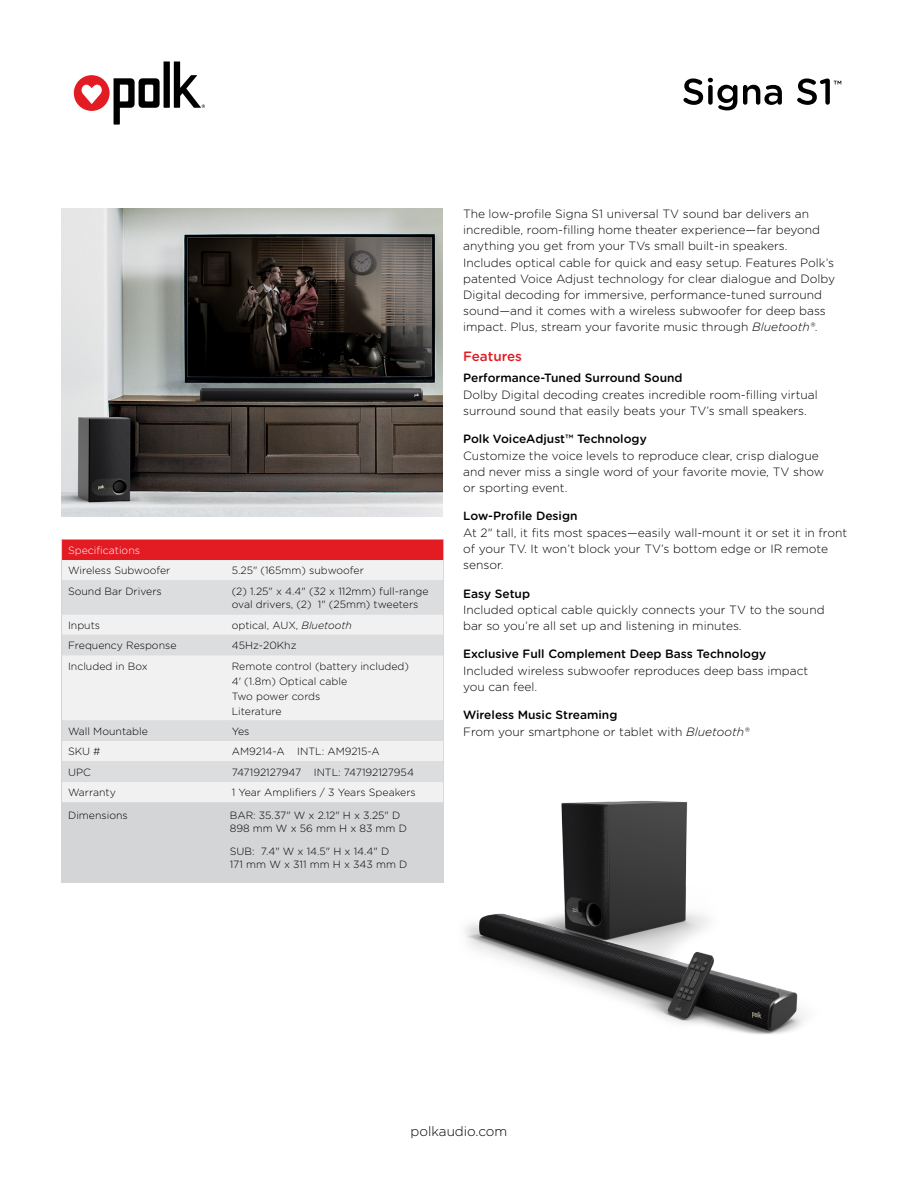
<style>
.page{position:relative;width:918px;height:1188px;background:#fff}
.page>*{position:absolute;margin:0;border:0;box-sizing:border-box;transform-origin:0 0}
.t1{font:300 13.5px "Gotham";color:#000}
.t2{font:500 13.5px "Gotham Rounded";color:#e31b23}
.t3{font:300 12px/16.2px "Gotham Rounded";color:#000}
.t4{font:500 12px "Gotham Rounded";color:#000}
.t5{font:300 10.5px/13.5px "Gotham Rounded";color:#000}
.t6{font:300 10.5px "Gotham Rounded";color:#fff}
.s1{font-style:italic}
.s2{font-weight:500}
</style>
<div class="page">
<div style="left:62px;top:539px;width:382px;height:343px;background:#d3d5d6"></div>
<div style="left:62px;top:540px;width:381px;height:20px;background:#e31b23"></div>
<div style="left:62px;top:560px;width:381px;height:242px;background:#f1f1f2"></div>
<svg style="left:62px;top:580px;width:381px;height:202px;fill:#f1f1f2"></svg>
<img style="left:62px;top:208px;width:381px;height:308px">
<img style="left:441px;top:793px;width:364px;height:242px">
<svg style="left:74px;top:62px;width:131px;height:63px"></svg>
<svg style="left:683px;top:78px;width:54px;height:32px"></svg>
<svg style="left:743px;top:85px;width:39px;height:20px"></svg>
<svg style="left:797px;top:78px;width:44px;height:27px"></svg>
<p class="t6" style="left:68px;top:543px;width:73px">Specifications</p>
<p class="t5" style="left:68px;top:564px;width:104px">Wireless Subwoofer</p>
<p class="t5" style="left:232px;top:564px;width:134px">5.25" (165mm) subwoofer</p>
<p class="t5" style="left:68px;top:584px;width:95px">Sound Bar Drivers</p>
<p class="t5" style="left:232px;top:584px;width:198px">(2) 1.25" x 4.4" (32 x 112mm) full-range oval drivers, (2) 1" (25mm) tweeters</p>
<p class="t5" style="left:68px;top:618px;width:34px">Inputs</p>
<p class="t5" style="left:232px;top:618px;width:122px">optical, AUX, <span class="s1">Bluetooth</span></p>
<p class="t5" style="left:68px;top:638px;width:110px">Frequency Response</p>
<p class="t5" style="left:232px;top:638px;width:66px">45Hz-20Khz</p>
<p class="t5" style="left:68px;top:659px;width:81px">Included in Box</p>
<p class="t5" style="left:232px;top:658px;width:179px;line-height:15px">Remote control (battery included)<br>4' (1.8m) Optical cable<br>Two power cords<br>Literature</p>
<p class="t5" style="left:68px;top:724px;width:81px">Wall Mountable</p>
<p class="t5" style="left:232px;top:724px;width:19px">Yes</p>
<p class="t5" style="left:68px;top:744px;width:34px">SKU #</p>
<p class="t5" style="left:232px;top:744px;width:149px">AM9214-A INTL: AM9215-A</p>
<p class="t5" style="left:68px;top:765px;width:24px">UPC</p>
<p class="t5" style="left:232px;top:765px;width:184px">747192127947 INTL: 747192127954</p>
<p class="t5" style="left:68px;top:785px;width:49px">Warranty</p>
<p class="t5" style="left:232px;top:785px;width:186px">1 Year Amplifiers / 3 Years Speakers</p>
<p class="t5" style="left:68px;top:808px;width:61px">Dimensions</p>
<p class="t5" style="left:230px;top:808px;width:179px">BAR: 35.37" W x 2.12" H x 3.25" D<br>898 mm W x 56 mm H x 83 mm D</p>
<p class="t5" style="left:230px;top:844px;width:179px">SUB: 7.4" W x 14.5" H x 14.4" D<br>171 mm W x 311 mm H x 343 mm D</p>
<p class="t3" style="left:463px;top:205px;width:374px">The low-profile Signa S1 universal TV sound bar delivers an incredible, room-filling home theater experience—far beyond anything you get from your TVs small built-in speakers.<br>Includes optical cable for quick and easy setup. Features Polk’s patented Voice Adjust technology for clear dialogue and Dolby Digital decoding for immersive, performance-tuned surround sound—and it comes with a wireless subwoofer for deep bass impact. Plus, stream your favorite music through <span class="s1">Bluetooth®</span>.</p>
<p class="t2" style="left:463px;top:347px;width:60px">Features</p>
<p class="t4" style="left:463px;top:370px;width:221px">Performance-Tuned Surround Sound</p>
<p class="t3" style="left:463px;top:386px;width:356px">Dolby Digital decoding creates incredible room-filling virtual surround sound that easily beats your TV’s small speakers.</p>
<p class="t4" style="left:463px;top:431px;width:185px">Polk VoiceAdjust™ Technology</p>
<p class="t3" style="left:463px;top:447px;width:362px">Customize the voice levels to reproduce clear, crisp dialogue and never miss a single word of your favorite movie, TV show or sporting event.</p>
<p class="t4" style="left:463px;top:508px;width:116px">Low-Profile Design</p>
<p class="t3" style="left:463px;top:524px;width:386px">At 2" tall, it fits most spaces—easily wall-mount it or set it in front of your TV. It won’t block your TV’s bottom edge or IR remote sensor.</p>
<p class="t4" style="left:463px;top:585px;width:68px">Easy Setup</p>
<p class="t3" style="left:463px;top:601px;width:363px">Included optical cable quickly connects your TV to the sound bar so you’re all set up and listening in minutes.</p>
<p class="t4" style="left:463px;top:646px;width:305px">Exclusive Full Complement Deep Bass Technology</p>
<p class="t3" style="left:463px;top:662px;width:347px">Included wireless subwoofer reproduces deep bass impact you can feel.</p>
<p class="t3" style="left:463px;top:706px;width:287px"><span class="s2">Wireless Music Streaming<br></span>From your smartphone or tablet with <span class="s1">Bluetooth®</span></p>
<p class="t1" style="left:411px;top:1124px;width:98px">polkaudio.com</p>
</div>
